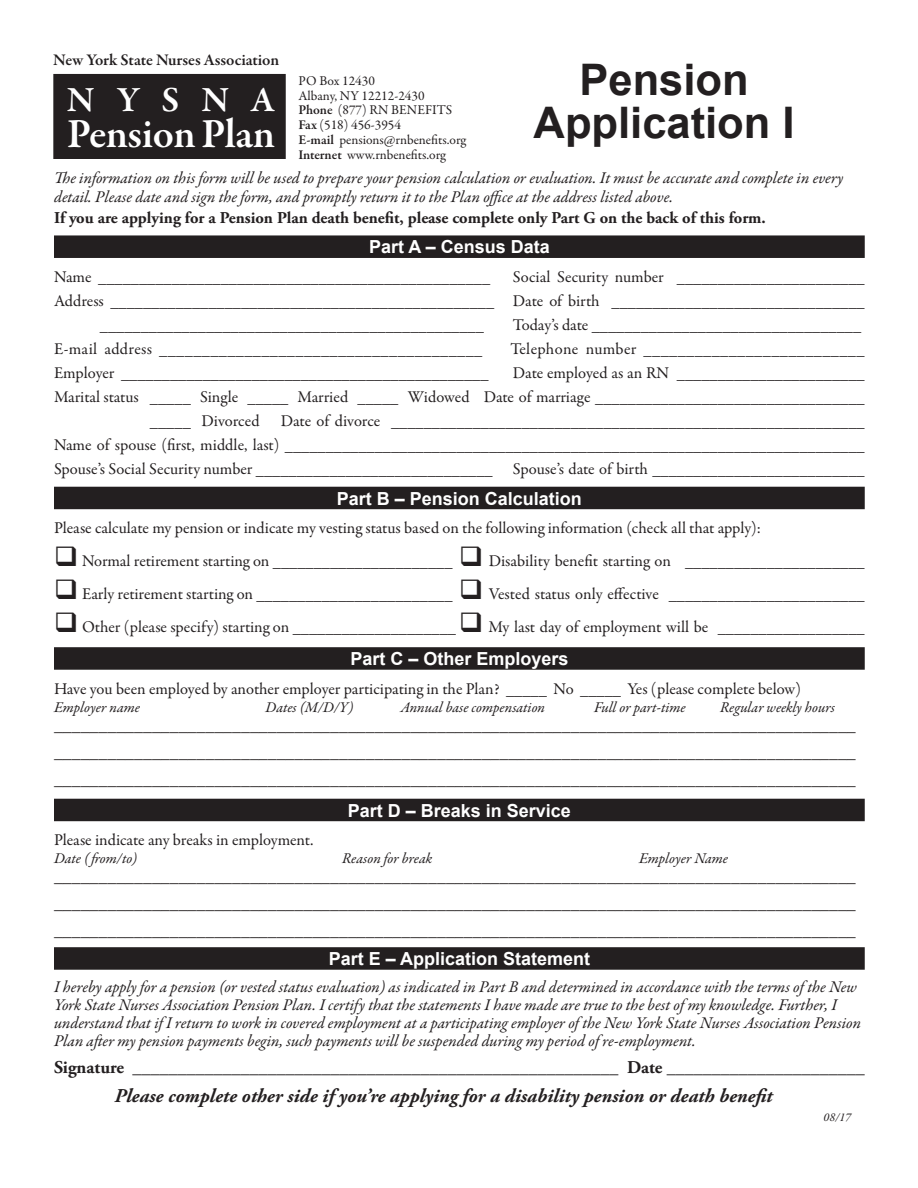
<style>
.page{position:relative;width:918px;height:1188px;background:#fff}
.page>*{position:absolute;margin:0;border:0;box-sizing:border-box;transform-origin:0 0}
.t1{font:700 43.5px "Arial";color:#231f20}
.t2{font:600 42px "Garamond Premr Pro";letter-spacing:-.015em;color:#fff}
.t3{font:600 36px "Garamond Premr Pro";letter-spacing:.605em;color:#fff}
.t4{font:italic 700 19.5px "Adobe Garamond Pro";color:#231f20}
.t5{font:18px "Garamond Premr Pro";color:#231f20}
.t6{font:700 18px "Arial";color:#fff}
.t7{font:700 18px "Adobe Garamond Pro";color:#231f20}
.t8{font:16.5px "Garamond Premr Pro";letter-spacing:-.005em;color:#231f20}
.t9{font:italic 16.5px/18px "Garamond Premr Pro";letter-spacing:-.005em;color:#231f20}
.t10{font:16.5px "Garamond Premr Pro";letter-spacing:.02em;color:#231f20}
.t11{font:700 16.5px "Adobe Garamond Pro";color:#231f20}
.t12{font:600 16.5px "Garamond Premr Pro";letter-spacing:-.01em;color:#231f20}
.t13{font:italic 15px "Garamond Premr Pro";letter-spacing:-.005em;color:#231f20}
.t14{font:13.5px/14.9px "Garamond Premr Pro";color:#231f20}
.t15{font:italic 12px "Garamond Premr Pro";color:#231f20}
.s1{font-weight:600}
</style>
<div class="page">
<div style="left:54px;top:75px;width:231px;height:83px;background:#231f20"></div>
<div style="left:53px;top:74px;width:233px;height:85px;border:2px solid #231f20"></div>
<div style="left:54px;top:235px;width:811px;height:23px;background:#231f20"></div>
<div style="left:54px;top:487px;width:811px;height:22px;background:#231f20"></div>
<div style="left:54px;top:647px;width:811px;height:23px;background:#231f20"></div>
<div style="left:54px;top:799px;width:811px;height:22px;background:#231f20"></div>
<div style="left:54px;top:947px;width:811px;height:23px;background:#231f20"></div>
<p class="t12" style="left:53px;top:50px;width:227px">New York State Nurses Association</p>
<p class="t1" style="left:580px;top:49px;width:171px">Pension</p>
<p class="t1" style="left:534px;top:92px;width:263px">Application I</p>
<p class="t14" style="left:298px;top:73px;width:78px">PO Box 12430</p>
<p class="t14" style="left:298px;top:88px;width:128px">Albany, NY 12212-2430</p>
<p class="t14" style="left:298px;top:103px;width:155px"><span class="s1">Phone</span> (877) RN BENEFITS</p>
<p class="t14" style="left:298px;top:118px;width:104px"><span class="s1">Fax</span> (518) 456-3954</p>
<p class="t14" style="left:298px;top:133px;width:169px"><span class="s1">E-mail</span> pensions@rnbenefits.org<br><span class="s1">Internet</span> www.rnbenefits.org</p>
<p class="t9" style="left:54px;top:169px;width:791px;line-height:19.5px">The information on this form will be used to prepare your pension calculation or evaluation. It must be accurate and complete in every detail. Please date and sign the form, and promptly return it to the Plan office at the address listed above.</p>
<p class="t11" style="left:54px;top:209px;width:713px">If you are applying for a Pension Plan death benefit, please complete only Part G on the back of this form.</p>
<p class="t6" style="left:369px;top:234px;width:182px">Part A – Census Data</p>
<p class="t8" style="left:54px;top:267px;width:438px">Name ________________________________________________</p>
<p class="t8" style="left:513px;top:267px;width:353px">Social Security number _______________________</p>
<p class="t8" style="left:54px;top:291px;width:812px">Address _______________________________________________ Date of birth _______________________________</p>
<p class="t8" style="left:100px;top:315px;width:385px">_______________________________________________</p>
<p class="t3" style="left:67px;top:78px;width:210px">NYSNA</p>
<p class="t2" style="left:67px;top:109px;width:210px">Pension Plan</p>
<p class="t8" style="left:513px;top:315px;width:350px">Today’s date _________________________________</p>
<p class="t10" style="left:54px;top:339px;width:430px">E-mail address ______________________________________</p>
<p class="t10" style="left:510px;top:339px;width:356px">Telephone number __________________________</p>
<p class="t8" style="left:54px;top:363px;width:436px">Employer _____________________________________________</p>
<p class="t8" style="left:513px;top:363px;width:353px">Date employed as an RN _______________________</p>
<p class="t8" style="left:54px;top:387px;width:812px">Marital status _____ Single _____ Married _____ Widowed Date of marriage _________________________________</p>
<p class="t8" style="left:150px;top:411px;width:111px">_____ Divorced</p>
<p class="t8" style="left:281px;top:411px;width:585px">Date of divorce __________________________________________________________</p>
<p class="t8" style="left:54px;top:435px;width:812px">Name of spouse (first, middle, last) _______________________________________________________________________</p>
<p class="t8" style="left:54px;top:459px;width:812px">Spouse’s Social Security number _____________________________ Spouse’s date of birth __________________________</p>
<p class="t6" style="left:337px;top:486px;width:247px">Part B – Pension Calculation</p>
<p class="t8" style="left:54px;top:518px;width:709px">Please calculate my pension or indicate my vesting status based on the following information (check all that apply):</p>
<p class="t8" style="left:54px;top:551px;width:812px">❑ Normal retirement starting on ______________________ ❑ Disability benefit starting on ______________________</p>
<p class="t8" style="left:54px;top:584px;width:812px">❑ Early retirement starting on ________________________ ❑ Vested status only effective ________________________</p>
<p class="t8" style="left:54px;top:617px;width:812px">❑ Other (please specify) starting on ____________________ ❑ My last day of employment will be __________________</p>
<p class="t6" style="left:350px;top:646px;width:220px">Part C – Other Employers</p>
<p class="t8" style="left:54px;top:679px;width:749px">Have you been employed by another employer participating in the Plan? _____ No _____ Yes (please complete below)</p>
<p class="t13" style="left:54px;top:698px;width:87px">Employer name</p>
<p class="t13" style="left:266px;top:698px;width:90px">Dates (M/D/Y)</p>
<p class="t13" style="left:400px;top:698px;width:146px">Annual base compensation</p>
<p class="t13" style="left:594px;top:698px;width:93px">Full or part-time</p>
<p class="t13" style="left:720px;top:698px;width:116px">Regular weekly hours</p>
<p class="t5" style="left:54px;top:713px;width:803px">__________________________________________________________________________________________</p>
<p class="t5" style="left:54px;top:740px;width:803px">__________________________________________________________________________________________</p>
<p class="t5" style="left:54px;top:767px;width:803px">__________________________________________________________________________________________</p>
<p class="t6" style="left:348px;top:798px;width:225px">Part D – Breaks in Service</p>
<p class="t8" style="left:54px;top:830px;width:261px">Please indicate any breaks in employment.</p>
<p class="t13" style="left:54px;top:849px;width:85px">Date ( from/to)</p>
<p class="t13" style="left:342px;top:849px;width:92px">Reason for break</p>
<p class="t13" style="left:639px;top:849px;width:91px">Employer Name</p>
<p class="t5" style="left:54px;top:865px;width:803px">__________________________________________________________________________________________</p>
<p class="t5" style="left:54px;top:892px;width:803px">__________________________________________________________________________________________</p>
<p class="t5" style="left:54px;top:919px;width:803px">__________________________________________________________________________________________</p>
<p class="t6" style="left:329px;top:946px;width:263px">Part E – Application Statement</p>
<p class="t9" style="left:54px;top:979px;width:809px">I hereby apply for a pension (or vested status evaluation) as indicated in Part B and determined in accordance with the terms of the New York State Nurses Association Pension Plan. I certify that the statements I have made are true to the best of my knowledge. Further, I understand that if I return to work in covered employment at a participating employer of the New York State Nurses Association Pension Plan after my pension payments begin, such payments will be suspended during my period of re-employment.</p>
<p class="t7" style="left:54px;top:1057px;width:812px">Signature ______________________________________________________ Date ______________________</p>
<p class="t4" style="left:114px;top:1084px;width:660px">Please complete other side if you’re applying for a disability pension or death benefit</p>
<p class="t15" style="left:824px;top:1110px;width:29px">08/17</p>
</div>
